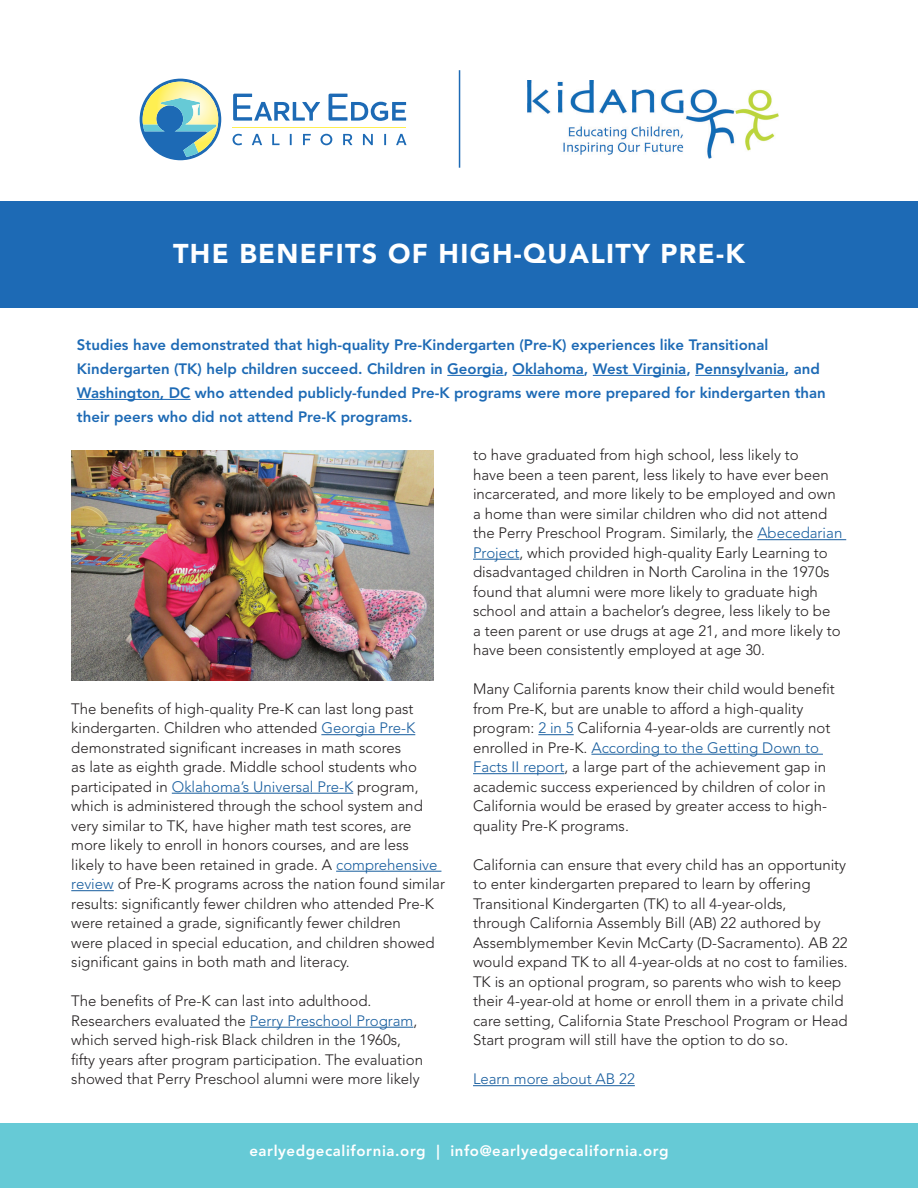
<style>
.page{position:relative;width:918px;height:1188px;background:#fff}
.page>*{position:absolute;margin:0;border:0;box-sizing:border-box;transform-origin:0 0}
.t1{font:900 27px "Avenir LT Std";letter-spacing:.05em;color:#fff}
.t2{font:300 15px/19.5px "Avenir LT Std";color:#231f20}
.graphs_blue{font:800 15px/24px "Avenir LT Std";color:#1d6ab5}
.t3{font:800 15px "Avenir LT Std";letter-spacing:.04em;color:#fff}
.t4{font:300 15px "Avenir LT Std";color:#175d9e}
.s1{color:#175d9e}
</style>
<div class="page">
<div style="left:0;top:201px;width:918px;height:106px;background:#1d6ab5"></div>
<hr style="left:321px;top:734px;width:94px;height:1px;background:#175d9e">
<hr style="left:172px;top:793px;width:181px;height:1px;background:#175d9e">
<hr style="left:336px;top:871px;width:105px;height:1px;background:#175d9e">
<hr style="left:71px;top:890px;width:43px;height:1px;background:#175d9e">
<hr style="left:250px;top:1027px;width:163px;height:1px;background:#175d9e">
<hr style="left:757px;top:539px;width:89px;height:1px;background:#175d9e">
<hr style="left:473px;top:559px;width:46px;height:1px;background:#175d9e">
<hr style="left:538px;top:734px;width:36px;height:1px;background:#175d9e">
<hr style="left:591px;top:754px;width:232px;height:1px;background:#175d9e">
<hr style="left:473px;top:773px;width:91px;height:1px;background:#175d9e">
<hr style="left:473px;top:1085px;width:162px;height:1px;background:#175d9e">
<hr style="left:447px;top:375px;width:57px;height:1px;background:#1d6ab5">
<hr style="left:513px;top:375px;width:71px;height:1px;background:#1d6ab5">
<hr style="left:593px;top:375px;width:93px;height:1px;background:#1d6ab5">
<hr style="left:695px;top:375px;width:90px;height:1px;background:#1d6ab5">
<hr style="left:77px;top:399px;width:114px;height:1px;background:#1d6ab5">
<svg style="left:233px;top:94px;width:87px;height:27px"></svg>
<svg style="left:329px;top:94px;width:77px;height:27px"></svg>
<svg style="left:233px;top:134px;width:9px;height:11px"></svg>
<svg style="left:252px;top:134px;width:10px;height:11px"></svg>
<svg style="left:272px;top:134px;width:8px;height:11px"></svg>
<svg style="left:290px;top:134px;width:2px;height:11px"></svg>
<svg style="left:303px;top:134px;width:8px;height:11px"></svg>
<svg style="left:320px;top:134px;width:12px;height:11px"></svg>
<svg style="left:343px;top:134px;width:9px;height:11px"></svg>
<svg style="left:363px;top:134px;width:10px;height:11px"></svg>
<svg style="left:384px;top:134px;width:2px;height:11px"></svg>
<svg style="left:396px;top:134px;width:10px;height:11px"></svg>
<hr style="left:233px;top:127px;width:173px;height:1px;background:#ffef52">
<svg style="left:140px;top:79px;width:81px;height:81px"></svg>
<img style="left:527px;top:81px;width:251px;height:77px">
<hr style="left:459px;top:70px;width:1px;height:98px;background:#1d6ab5">
<img style="left:71px;top:450px;width:362px;height:230px">
<div style="left:0;top:1123px;width:918px;height:65px;background:#66cad6"></div>
<p class="t1" style="left:173px;top:237px;width:573px">THE BENEFITS OF HIGH-QUALITY PRE-K</p>
<p class="graphs_blue" style="left:77px;top:333px;width:750px">Studies have demonstrated that high-quality Pre-Kindergarten (Pre-K) experiences like Transitional Kindergarten (TK) help children succeed. Children in Georgia, Oklahoma, West Virginia, Pennsylvania, and Washington, DC who attended publicly-funded Pre-K programs were more prepared for kindergarten than their peers who did not attend Pre-K programs.</p>
<p class="t2" style="left:71px;top:699px;width:375px">The benefits of high-quality Pre-K can last long past kindergarten. Children who attended <span class="s1">Georgia Pre-K </span>demonstrated significant increases in math scores<br>as late as eighth grade. Middle school students who participated in <span class="s1">Oklahoma’s Universal Pre-K</span> program, which is administered through the school system and very similar to TK, have higher math test scores, are more likely to enroll in honors courses, and are less likely to have been retained in grade. A <span class="s1">comprehensive review</span> of Pre-K programs across the nation found similar results: significantly fewer children who attended Pre-K were retained a grade, significantly fewer children<br>were placed in special education, and children showed significant gains in both math and literacy.</p>
<p class="t2" style="left:71px;top:991px;width:353px">The benefits of Pre-K can last into adulthood.<br>Researchers evaluated the <span class="s1">Perry Preschool Program</span>, which served high-risk Black children in the 1960s, fifty years after program participation. The evaluation showed that Perry Preschool alumni were more likely</p>
<p class="t2" style="left:473px;top:445px;width:371px">to have graduated from high school, less likely to<br>have been a teen parent, less likely to have ever been incarcerated, and more likely to be employed and own a home than were similar children who did not attend the Perry Preschool Program. Similarly, the <span class="s1">Abecedarian Project</span>, which provided high-quality Early Learning to disadvantaged children in North Carolina in the 1970s found that alumni were more likely to graduate high school and attain a bachelor’s degree, less likely to be<br>a teen parent or use drugs at age 21, and more likely to have been consistently employed at age 30.</p>
<p class="t2" style="left:473px;top:679px;width:363px">Many California parents know their child would benefit from Pre-K, but are unable to afford a high-quality program: <span class="s1">2 in 5</span> California 4-year-olds are currently not enrolled in Pre-K. <span class="s1">According to the Getting Down to Facts II report</span>, a large part of the achievement gap in academic success experienced by children of color in California would be erased by greater access to high&shy;quality Pre-K programs.</p>
<p class="t2" style="left:473px;top:855px;width:376px">California can ensure that every child has an opportunity to enter kindergarten prepared to learn by offering Transitional Kindergarten (TK) to all 4-year-olds,<br>through California Assembly Bill (AB) 22 authored by Assemblymember Kevin McCarty (D-Sacramento). AB 22 would expand TK to all 4-year-olds at no cost to families.<br>TK is an optional program, so parents who wish to keep their 4-year-old at home or enroll them in a private child care setting, California State Preschool Program or Head Start program will still have the option to do so.</p>
<p class="t4" style="left:473px;top:1070px;width:163px">Learn more about AB 22</p>
<p class="t3" style="left:249px;top:1142px;width:421px">earlyedgecalifornia.org | info@earlyedgecalifornia.org</p>
</div>
